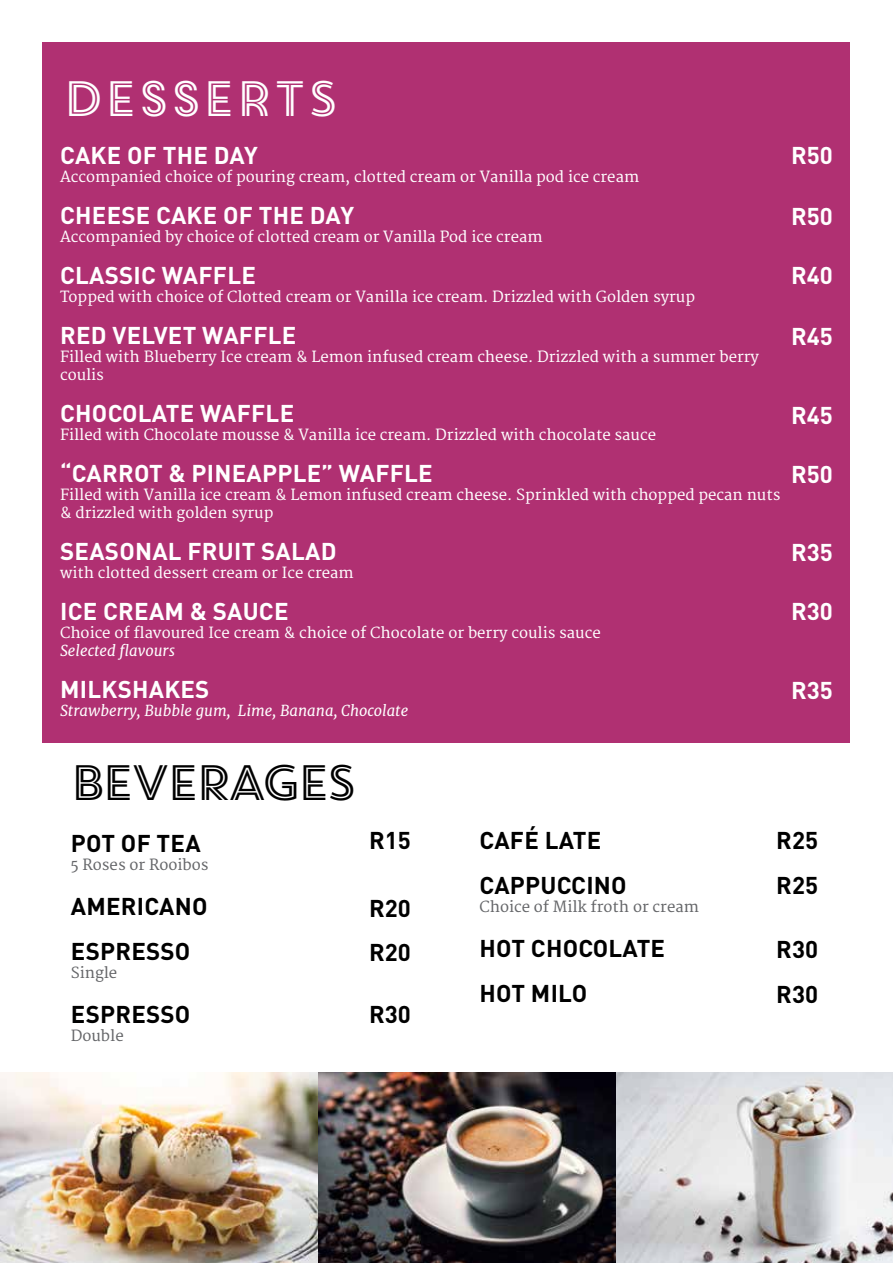
<style>
.page{position:relative;width:893px;height:1263px;background:#fff}
.page>*{position:absolute;margin:0;border:0;box-sizing:border-box;transform-origin:0 0}
.t1{font:49.65px "Core Circus 2 D Double";letter-spacing:-.2em;color:#000}
.t2{font:49.65px "Core Circus 2 D Double";letter-spacing:-.1em;color:#fff}
.t3{font:700 24px "DIN Pro";letter-spacing:.01em;color:#fff}
.t4{font:700 24px/45px "DIN Pro";letter-spacing:.01em;color:#000}
.t5{font:15px/18px "Merriweather";color:#fff}
.t6{font:italic 15px "Merriweather";color:#fff}
.t7{font:15px "Merriweather";color:#656669}
</style>
<div class="page">
<div style="left:43px;top:43px;width:807px;height:700px;background:#b03072"></div>
<img style="left:0;top:1072px;width:893px;height:191px">
<h1 class="t2" style="left:60px;top:65px;width:283px">DESSERTS</h1>
<h2 class="t3" style="left:60px;top:139px;width:199px">CAKE OF THE DAY</h2>
<p class="t5" style="left:60px;top:168px;width:581px">Accompanied choice of pouring cream, clotted cream or Vanilla pod ice cream</p>
<h2 class="t3" style="left:60px;top:199px;width:295px">CHEESE CAKE OF THE DAY</h2>
<p class="t5" style="left:60px;top:228px;width:484px">Accompanied by choice of clotted cream or Vanilla Pod ice cream</p>
<h2 class="t3" style="left:60px;top:259px;width:197px">CLASSIC WAFFLE</h2>
<p class="t5" style="left:60px;top:288px;width:636px">Topped with choice of Clotted cream or Vanilla ice cream. Drizzled with Golden syrup</p>
<h2 class="t3" style="left:60px;top:319px;width:238px">RED VELVET WAFFLE</h2>
<p class="t5" style="left:60px;top:348px;width:700px">Filled with Blueberry Ice cream &amp; Lemon infused cream cheese. Drizzled with a summer berry coulis</p>
<h2 class="t3" style="left:60px;top:397px;width:236px">CHOCOLATE WAFFLE</h2>
<p class="t5" style="left:60px;top:426px;width:598px">Filled with Chocolate mousse &amp; Vanilla ice cream. Drizzled with chocolate sauce</p>
<h2 class="t3" style="left:60px;top:457px;width:374px">“CARROT &amp; PINEAPPLE” WAFFLE</h2>
<p class="t5" style="left:60px;top:486px;width:722px">Filled with Vanilla ice cream &amp; Lemon infused cream cheese. Sprinkled with chopped pecan nuts &amp; drizzled with golden syrup</p>
<h2 class="t3" style="left:60px;top:535px;width:278px">SEASONAL FRUIT SALAD</h2>
<p class="t5" style="left:60px;top:564px;width:295px">with clotted dessert cream or Ice cream</p>
<h2 class="t3" style="left:60px;top:595px;width:230px">ICE CREAM &amp; SAUCE</h2>
<p class="t5" style="left:60px;top:624px;width:542px">Choice of flavoured Ice cream &amp; choice of Chocolate or berry coulis sauce</p>
<p class="t6" style="left:60px;top:642px;width:117px">Selected flavours</p>
<h2 class="t3" style="left:60px;top:673px;width:151px">MILKSHAKES</h2>
<p class="t6" style="left:60px;top:702px;width:350px">Strawberry, Bubble gum, Lime, Banana, Chocolate</p>
<h2 class="t3" style="left:791px;top:139px;width:43px">R50</h2>
<h2 class="t3" style="left:791px;top:200px;width:43px">R50</h2>
<h2 class="t3" style="left:791px;top:259px;width:43px">R40</h2>
<h2 class="t3" style="left:791px;top:320px;width:43px">R45</h2>
<h2 class="t3" style="left:791px;top:399px;width:43px">R45</h2>
<h2 class="t3" style="left:791px;top:458px;width:43px">R50</h2>
<h2 class="t3" style="left:791px;top:535px;width:43px">R35</h2>
<h2 class="t3" style="left:791px;top:595px;width:43px">R30</h2>
<h2 class="t3" style="left:791px;top:674px;width:43px">R35</h2>
<h1 class="t1" style="left:67px;top:749px;width:294px">BEVERAGES</h1>
<h2 class="t4" style="left:71px;top:820px;width:131px">POT OF TEA</h2>
<p class="t7" style="left:71px;top:856px;width:139px">5 Roses or Rooibos</p>
<h2 class="t4" style="left:71px;top:883px;width:138px">AMERICANO<br>ESPRESSO</h2>
<p class="t7" style="left:71px;top:964px;width:48px">Single</p>
<h2 class="t4" style="left:71px;top:991px;width:121px">ESPRESSO</h2>
<p class="t7" style="left:71px;top:1027px;width:54px">Double</p>
<h2 class="t4" style="left:480px;top:817px;width:149px">CAFÉ LATE<br>CAPPUCCINO</h2>
<p class="t7" style="left:479px;top:898px;width:221px">Choice of Milk froth or cream</p>
<h2 class="t4" style="left:480px;top:925px;width:187px">HOT CHOCOLATE<br>HOT MILO</h2>
<h2 class="t4" style="left:369px;top:817px;width:43px">R15</h2>
<h2 class="t4" style="left:776px;top:817px;width:43px">R25<br>R25</h2>
<h2 class="t4" style="left:369px;top:886px;width:43px;line-height:43.5px">R20<br>R20</h2>
<h2 class="t4" style="left:776px;top:925px;width:43px;line-height:45.8px">R30<br>R30</h2>
<h2 class="t4" style="left:369px;top:991px;width:43px">R30</h2>
</div>
